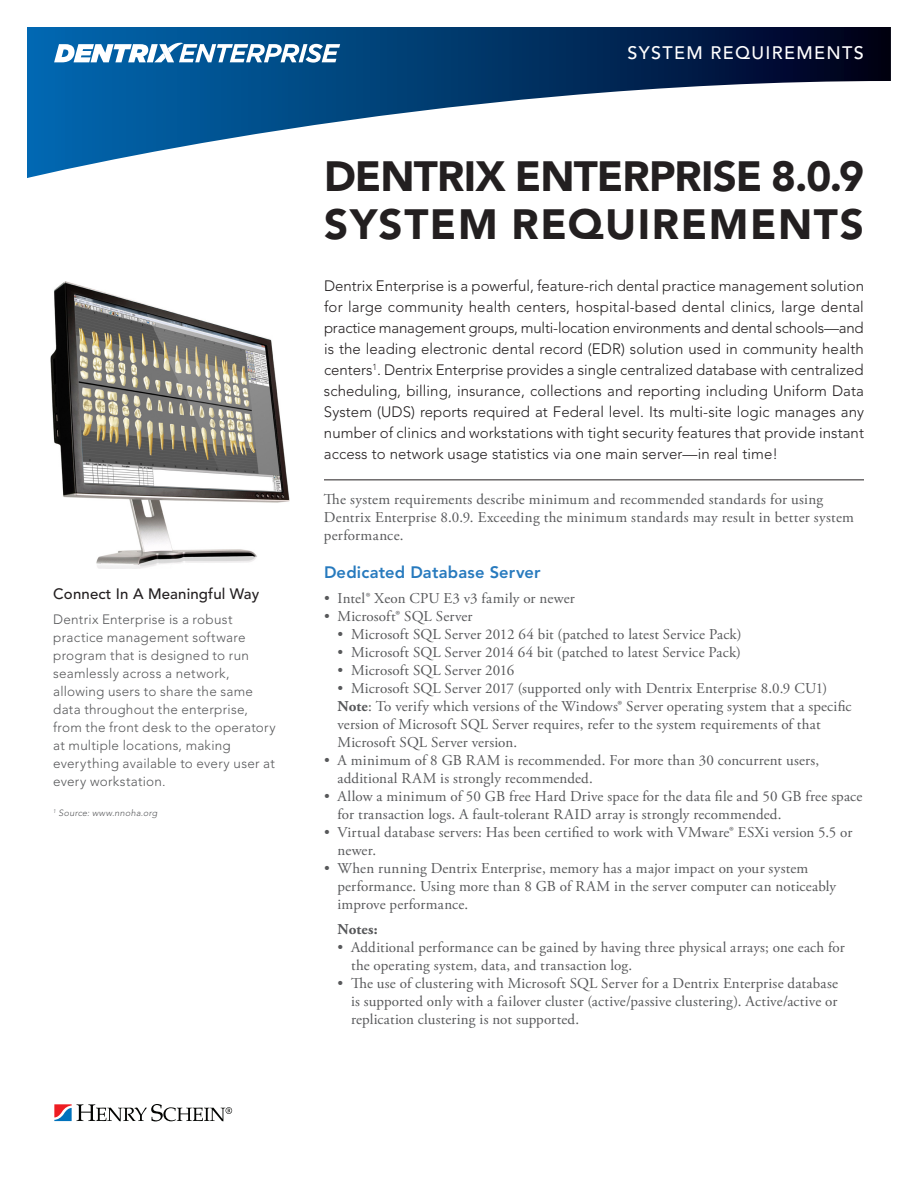
<style>
.page{position:relative;width:918px;height:1188px;background:#fff}
.page>*{position:absolute;margin:0;border:0;box-sizing:border-box;transform-origin:0 0}
.t1{font:900 42px/48px "Avenir LT Std";letter-spacing:.025em;color:#231f20}
.t2{font:500 18px "Avenir LT Std";letter-spacing:.075em;color:#fff}
.t3{font:800 16.5px "Avenir LT Std";letter-spacing:.015em;color:#277abe}
.t4{font:15px/18px "Adobe Garamond Pro";letter-spacing:.01em;color:#57585a}
.t5{font:300 15px/21px "Avenir LT Std";letter-spacing:.005em;color:#231f20;text-align:justify}
.t6{font:500 15px "Avenir LT Std";letter-spacing:.01em;color:#231f20}
.t7{font:700 15px "Adobe Garamond Pro";letter-spacing:.01em;color:#57585a}
.t8{font:300 13.5px/18px "Avenir LT Std";letter-spacing:.015em;color:#57585a}
.t9{font:italic 300 9px "Avenir LT Std";letter-spacing:.035em;color:#57585a}
.s1{font-weight:700}
</style>
<div class="page">
<svg style="left:54px;top:1104px;width:178px;height:17px"></svg>
<hr style="left:324px;top:479px;width:540px;height:1px;background:#231f20">
<img style="left:50px;top:281px;width:240px;height:287px">
<svg style="left:27px;top:27px;width:864px;height:151px"></svg>
<svg style="left:54px;top:43px;width:286px;height:20px"></svg>
<p class="t6" style="left:53px;top:586px;width:208px">Connect In A Meaningful Way</p>
<p class="t8" style="left:53px;top:611px;width:224px">Dentrix Enterprise is a robust practice management software program that is designed to run seamlessly across a network, allowing users to share the same data throughout the enterprise, from the front desk to the operatory at multiple locations, making everything available to every user at every workstation.</p>
<p class="t9" style="left:53px;top:808px;width:106px"><sup>1</sup> Source: www.nnoha.org</p>
<p class="t2" style="left:627px;top:43px;width:238px">SYSTEM REQUIREMENTS</p>
<h1 class="t1" style="left:324px;top:153px;width:542px">DENTRIX ENTERPRISE 8.0.9<br>SYSTEM REQUIREMENTS</h1>
<p class="t5" style="left:324px;top:276px;width:542px">Dentrix Enterprise is a powerful, feature-rich dental practice management solution for large community health centers, hospital-based dental clinics, large dental practice management groups, multi-location environments and dental schools—and is the leading electronic dental record (EDR) solution used in community health centers<sup>1</sup>. Dentrix Enterprise provides a single centralized database with centralized scheduling, billing, insurance, collections and reporting including Uniform Data System (UDS) reports required at Federal level. Its multi-site logic manages any number of clinics and workstations with tight security features that provide instant access to network usage statistics via one main server—in real time!</p>
<p class="t4" style="left:324px;top:491px;width:531px">The system requirements describe minimum and recommended standards for using<br>Dentrix Enterprise 8.0.9. Exceeding the minimum standards may result in better system performance.</p>
<p class="t3" style="left:324px;top:563px;width:218px">Dedicated Database Server</p>
<p class="t4" style="left:324px;top:590px;width:252px">• Intel® Xeon CPU E3 v3 family or newer</p>
<p class="t4" style="left:324px;top:608px;width:150px">• Microsoft® SQL Server</p>
<p class="t4" style="left:338px;top:626px;width:406px">• Microsoft SQL Server 2012 64 bit (patched to latest Service Pack)</p>
<p class="t4" style="left:338px;top:644px;width:405px">• Microsoft SQL Server 2014 64 bit (patched to latest Service Pack)</p>
<p class="t4" style="left:338px;top:662px;width:178px">• Microsoft SQL Server 2016</p>
<p class="t4" style="left:338px;top:680px;width:516px">• Microsoft SQL Server 2017 (supported only with Dentrix Enterprise 8.0.9 CU1)<br><span class="s1">Note</span>: To verify which versions of the Windows® Server operating system that a specific version of Microsoft SQL Server requires, refer to the system requirements of that Microsoft SQL Server version.</p>
<p class="t4" style="left:338px;top:752px;width:483px;text-indent:-14px">• A minimum of 8 GB RAM is recommended. For more than 30 concurrent users, additional RAM is strongly recommended.</p>
<p class="t4" style="left:338px;top:788px;width:527px;text-indent:-14px">• Allow a minimum of 50 GB free Hard Drive space for the data file and 50 GB free space for transaction logs. A fault-tolerant RAID array is strongly recommended.</p>
<p class="t4" style="left:338px;top:824px;width:516px;text-indent:-14px">• Virtual database servers: Has been certified to work with VMware® ESXi version 5.5 or newer.</p>
<p class="t4" style="left:338px;top:860px;width:500px;text-indent:-14px">• When running Dentrix Enterprise, memory has a major impact on your system performance. Using more than 8 GB of RAM in the server computer can noticeably improve performance.</p>
<p class="t7" style="left:338px;top:921px;width:42px">Notes:</p>
<p class="t4" style="left:351px;top:939px;width:495px;text-indent:-14px">• Additional performance can be gained by having three physical arrays; one each for the operating system, data, and transaction log.</p>
<p class="t4" style="left:351px;top:975px;width:489px;text-align:justify;text-indent:-14px">• The use of clustering with Microsoft SQL Server for a Dentrix Enterprise database is supported only with a failover cluster (active/passive clustering). Active/active or replication clustering is not supported.</p>
</div>
